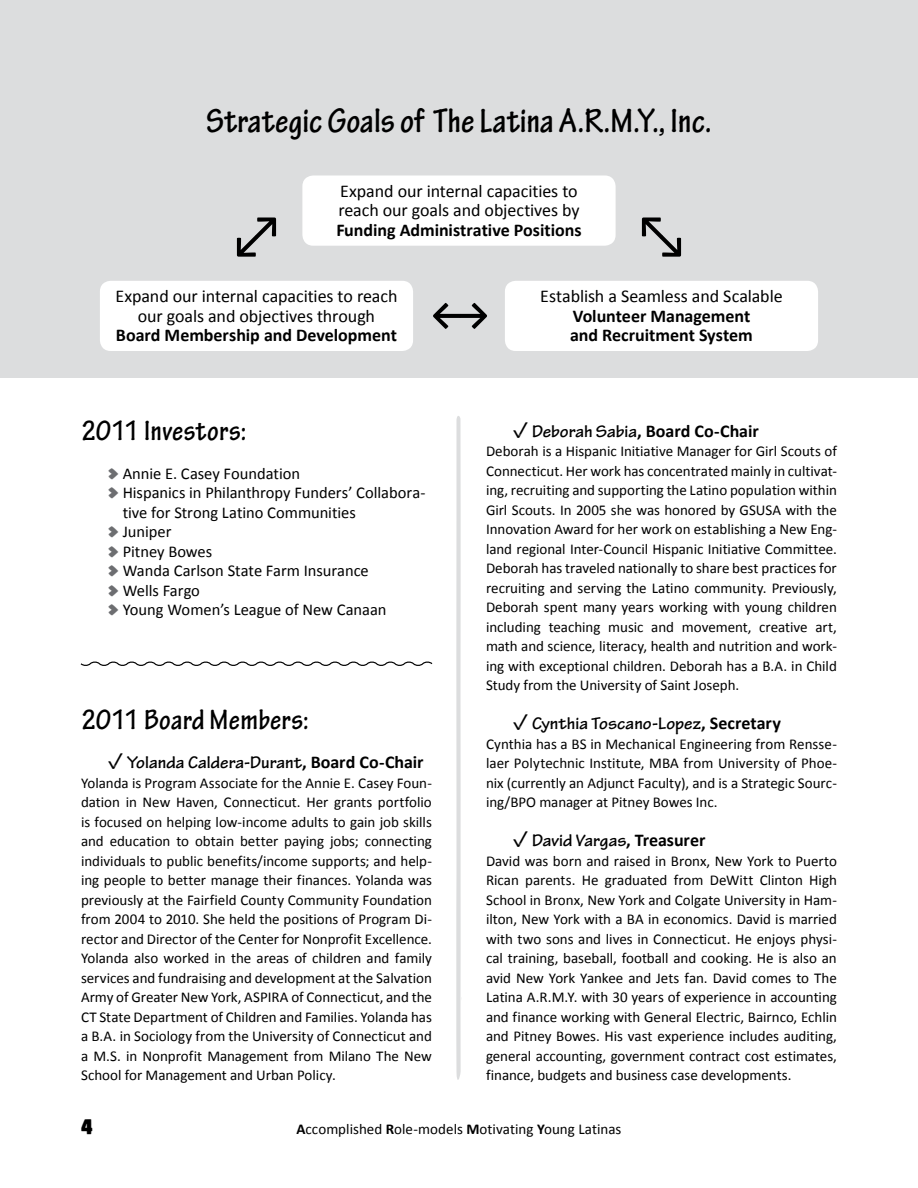
<style>
.page{position:relative;width:918px;height:1188px;background:#fff}
.page>*{position:absolute;margin:0;border:0;box-sizing:border-box;transform-origin:0 0}
.t1{font:700 condensed 36px "Tekton Pro";color:#000}
.t2{font:700 condensed 30px "Tekton Pro";letter-spacing:.005em;color:#000}
.t3{font:21px "Pacifico Pro";color:#000}
.t4{font:18px/19.5px "Calibri";letter-spacing:-.005em;color:#000;text-align:center}
.t5{font:700 18px/19.5px "Calibri";color:#000}
.t6{font:700 18px "Tekton Pro";color:#000}
.t7{font:16.5px "Calibri";letter-spacing:-.005em;color:#000}
.t8{font:15px/19.5px "Calibri";color:#000;text-align:justify}
.s1{font-family:"Pacifico Pro";font-size:27px;color:#6d6e71}
.s2{font-family:"Pacifico Pro";font-weight:400;font-size:21px}
.s3{font-family:"Calibri"}
.s4{font-family:"Tekton Pro"}
.s5{font-weight:700}
</style>
<div class="page">
<div style="left:0;top:0;width:918px;height:378px;background:#dcddde"></div>
<div style="left:100px;top:281px;width:313px;height:70px;background:#fff;border-radius:11px"></div>
<div style="left:302px;top:176px;width:314px;height:70px;background:#fff;border-radius:11px"></div>
<div style="left:505px;top:281px;width:313px;height:70px;background:#fff;border-radius:11px"></div>
<svg style="left:80px;top:661px;width:353px;height:5px"></svg>
<svg style="left:456px;top:416px;width:5px;height:664px;background:#e1e2e3"></svg>
<svg style="left:433px;top:303px;width:54px;height:26px"></svg>
<svg style="left:237px;top:218px;width:39px;height:39px"></svg>
<svg style="left:642px;top:218px;width:39px;height:39px"></svg>
<h1 class="t1" style="left:206px;top:100px;width:507px">Strategic Goals of The Latina A.R.M.Y., Inc.</h1>
<p class="t4" style="left:338px;top:180px;width:243px;text-align:left">Expand our internal capacities to reach our goals and objectives by</p>
<p class="t5" style="left:336px;top:219px;width:247px">Funding Administrative Positions</p>
<p class="t4" style="left:115px;top:286px;width:284px">Expand our internal capacities to reach our goals and objectives through</p>
<p class="t5" style="left:116px;top:325px;width:283px">Board Membership and Development</p>
<h2 class="t2" style="left:81px;top:413px;width:167px">2011 Investors:</h2>
<p class="t7" style="left:108px;top:463px;width:194px"><span class="s1">&gt;</span> Annie E. Casey Foundation</p>
<p class="t7" style="left:108px;top:482px;width:319px"><span class="s1">&gt;</span> Hispanics in Philanthropy Funders’ Collabora-</p>
<p class="t7" style="left:123px;top:502px;width:235px">tive for Strong Latino Communities</p>
<p class="t7" style="left:108px;top:521px;width:65px"><span class="s1">&gt;</span> Juniper</p>
<p class="t7" style="left:108px;top:541px;width:106px"><span class="s1">&gt;</span> Pitney Bowes</p>
<p class="t7" style="left:108px;top:560px;width:262px"><span class="s1">&gt;</span> Wanda Carlson State Farm Insurance</p>
<p class="t7" style="left:108px;top:580px;width:93px"><span class="s1">&gt;</span> Wells Fargo</p>
<p class="t7" style="left:108px;top:599px;width:280px"><span class="s1">&gt;</span> Young Women’s League of New Canaan</p>
<h2 class="t2" style="left:81px;top:702px;width:229px">2011 Board Members:</h2>
<p class="t6" style="left:108px;top:752px;width:317px"><span class="s2">√</span> Yolanda Caldera-Durant<span class="s3">, Board Co-Chair</span></p>
<p class="t8" style="left:81px;top:772px;width:353px">Yolanda is Program Associate for the Annie E. Casey Foun&shy;dation in New Haven, Connecticut. Her grants portfolio is focused on helping low-income adults to gain job skills and education to obtain better paying jobs; connecting individuals to public benefits/income supports; and help&shy;ing people to better manage their finances. Yolanda was previously at the Fairfield County Community Foundation from 2004 to 2010. She held the positions of Program Di&shy;rector and Director of the Center for Nonprofit Excellence.<br>Yolanda also worked in the areas of children and family services and fundraising and development at the Salvation Army of Greater New York, ASPIRA of Connecticut, and the CT State Department of Children and Families. Yolanda has a B.A. in Sociology from the University of Connecticut and a M.S. in Nonprofit Management from Milano The New School for Management and Urban Policy.</p>
<p class="t4" style="left:540px;top:286px;width:244px">Establish a Seamless and Scalable</p>
<p class="t5" style="left:570px;top:305px;width:184px">Volunteer Management and Recruitment System</p>
<p class="t5" style="left:513px;top:420px;width:247px"><span class="s2">√</span> <span class="s4">Deborah Sabia</span>, Board Co-Chair</p>
<p class="t8" style="left:486px;top:441px;width:352px">Deborah is a Hispanic Initiative Manager for Girl Scouts of Connecticut. Her work has concentrated mainly in cultivat&shy;ing, recruiting and supporting the Latino population within Girl Scouts. In 2005 she was honored by GSUSA with the Innovation Award for her work on establishing a New Eng&shy;land regional Inter-Council Hispanic Initiative Committee.<br>Deborah has traveled nationally to share best practices for recruiting and serving the Latino community. Previously, Deborah spent many years working with young children including teaching music and movement, creative art, math and science, literacy, health and nutrition and work&shy;ing with exceptional children. Deborah has a B.A. in Child Study from the University of Saint Joseph.</p>
<p class="t6" style="left:513px;top:713px;width:269px"><span class="s2">√</span> Cynthia Toscano-Lopez<span class="s3">, Secretary</span></p>
<p class="t8" style="left:486px;top:733px;width:352px">Cynthia has a BS in Mechanical Engineering from Rensse&shy;laer Polytechnic Institute, MBA from University of Phoe&shy;nix (currently an Adjunct Faculty), and is a Strategic Sourc&shy;ing/BPO manager at Pitney Bowes Inc.</p>
<p class="t6" style="left:513px;top:830px;width:194px"><span class="s2">√</span> David Vargas<span class="s3">, Treasurer</span></p>
<p class="t8" style="left:486px;top:850px;width:353px">David was born and raised in Bronx, New York to Puerto Rican parents. He graduated from DeWitt Clinton High School in Bronx, New York and Colgate University in Ham&shy;ilton, New York with a BA in economics. David is married with two sons and lives in Connecticut. He enjoys physi&shy;cal training, baseball, football and cooking. He is also an avid New York Yankee and Jets fan. David comes to The Latina A.R.M.Y. with 30 years of experience in accounting and finance working with General Electric, Bairnco, Echlin and Pitney Bowes. His vast experience includes auditing, general accounting, government contract cost estimates, finance, budgets and business case developments.</p>
<h3 class="t3" style="left:81px;top:1115px;width:13px">4</h3>
<p class="t8" style="left:296px;top:1119px;width:327px"><span class="s5">A</span>ccomplished <span class="s5">R</span>ole-models <span class="s5">M</span>otivating <span class="s5">Y</span>oung Latinas</p>
</div>
